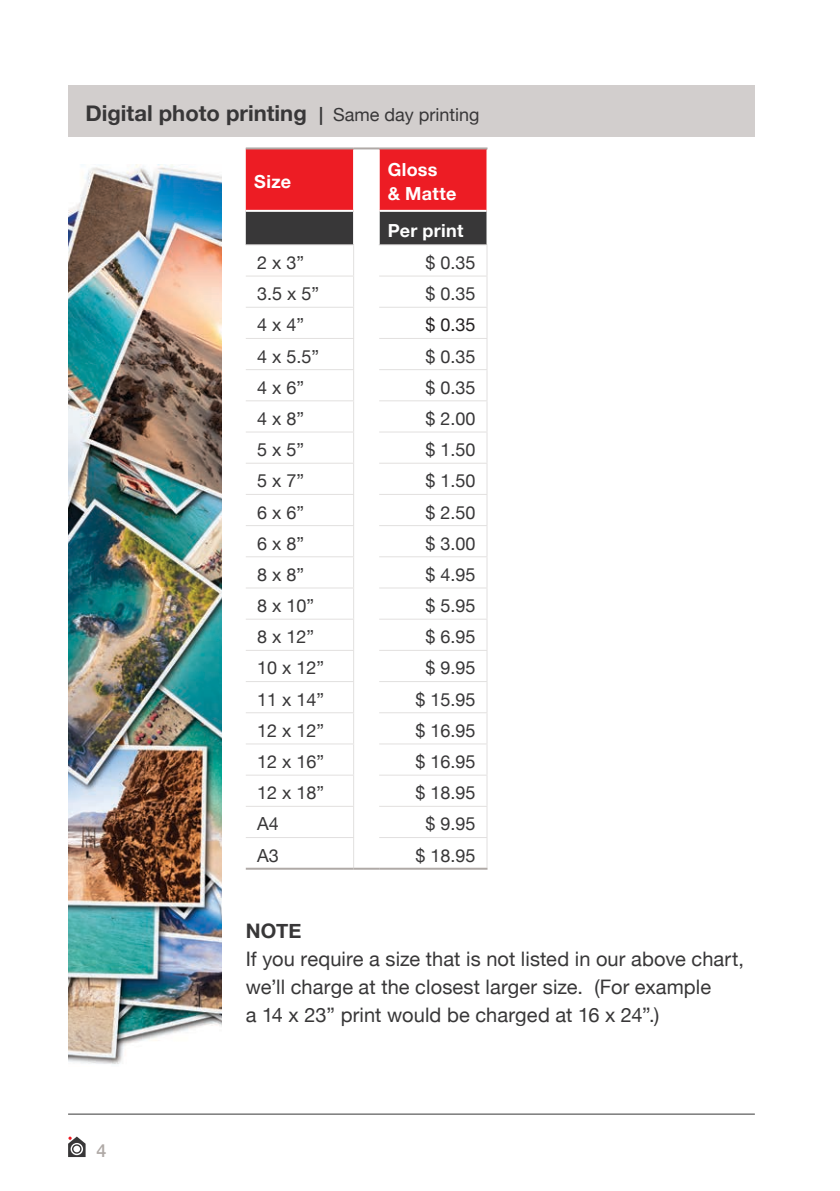
<style>
.page{position:relative;width:840px;height:1191px;background:#fff}
.page>*{position:absolute;margin:0;border:0;box-sizing:border-box;transform-origin:0 0}
.t1{font:700 22px "Helvetica Neue";color:#383738}
.t2{font:20px/28px "Helvetica Neue";letter-spacing:.005em;color:#383738}
.t3{font:700 20px "Helvetica Neue";color:#383738}
.t4{font:18px "Helvetica Neue";color:#383738}
.t5{font:700 18px/24px "Helvetica Neue";letter-spacing:.02em;color:#fff}
.t6{font:18px "Helvetica Neue";color:#231f20}
.t7{font:500 18px "Helvetica Neue";color:#afa9a6}
.s1{font-size:18px}
.s2{font-weight:400;font-size:18px}
</style>
<div class="page">
<svg style="left:68px;top:1136px;width:17px;height:21px"></svg>
<hr style="left:68px;top:1113px;width:686px;height:1px;background:#383738">
<div style="left:68px;top:85px;width:686px;height:51px;background:#d2cecd"></div>
<svg style="left:246px;top:149px;width:240px;height:95px;background:#b63c41"></svg>
<hr style="left:246px;top:244px;width:108px;height:1px;background:#e2e0df">
<hr style="left:378px;top:244px;width:109px;height:1px;background:#e2e0df">
<hr style="left:353px;top:245px;width:1px;height:30px;background:#e2e0df">
<hr style="left:486px;top:245px;width:1px;height:30px;background:#e2e0df">
<hr style="left:246px;top:275px;width:108px;height:1px;background:#e2e0df">
<hr style="left:353px;top:276px;width:1px;height:31px;background:#e2e0df">
<hr style="left:379px;top:275px;width:108px;height:1px;background:#e2e0df">
<hr style="left:486px;top:276px;width:1px;height:31px;background:#e2e0df">
<hr style="left:246px;top:307px;width:108px;height:1px;background:#e2e0df">
<hr style="left:353px;top:308px;width:1px;height:30px;background:#e2e0df">
<hr style="left:379px;top:307px;width:108px;height:1px;background:#e2e0df">
<hr style="left:486px;top:308px;width:1px;height:30px;background:#e2e0df">
<hr style="left:246px;top:338px;width:108px;height:1px;background:#e2e0df">
<hr style="left:353px;top:339px;width:1px;height:30px;background:#e2e0df">
<hr style="left:379px;top:338px;width:108px;height:1px;background:#e2e0df">
<hr style="left:486px;top:339px;width:1px;height:30px;background:#e2e0df">
<hr style="left:246px;top:369px;width:108px;height:1px;background:#e2e0df">
<hr style="left:353px;top:370px;width:1px;height:30px;background:#e2e0df">
<hr style="left:379px;top:369px;width:108px;height:1px;background:#e2e0df">
<hr style="left:486px;top:370px;width:1px;height:30px;background:#e2e0df">
<hr style="left:246px;top:400px;width:108px;height:1px;background:#e2e0df">
<hr style="left:353px;top:401px;width:1px;height:30px;background:#e2e0df">
<hr style="left:379px;top:400px;width:108px;height:1px;background:#e2e0df">
<hr style="left:486px;top:401px;width:1px;height:30px;background:#e2e0df">
<hr style="left:246px;top:431px;width:108px;height:1px;background:#e2e0df">
<hr style="left:353px;top:432px;width:1px;height:31px;background:#e2e0df">
<hr style="left:379px;top:431px;width:108px;height:1px;background:#e2e0df">
<hr style="left:486px;top:432px;width:1px;height:31px;background:#e2e0df">
<hr style="left:246px;top:463px;width:108px;height:1px;background:#e2e0df">
<hr style="left:353px;top:464px;width:1px;height:30px;background:#e2e0df">
<hr style="left:379px;top:463px;width:108px;height:1px;background:#e2e0df">
<hr style="left:486px;top:464px;width:1px;height:30px;background:#e2e0df">
<hr style="left:246px;top:494px;width:108px;height:1px;background:#e2e0df">
<hr style="left:353px;top:495px;width:1px;height:30px;background:#e2e0df">
<hr style="left:379px;top:494px;width:108px;height:1px;background:#e2e0df">
<hr style="left:486px;top:495px;width:1px;height:30px;background:#e2e0df">
<hr style="left:246px;top:525px;width:108px;height:1px;background:#e2e0df">
<hr style="left:353px;top:526px;width:1px;height:30px;background:#e2e0df">
<hr style="left:379px;top:525px;width:108px;height:1px;background:#e2e0df">
<hr style="left:486px;top:526px;width:1px;height:30px;background:#e2e0df">
<hr style="left:246px;top:556px;width:108px;height:1px;background:#e2e0df">
<hr style="left:353px;top:557px;width:1px;height:30px;background:#e2e0df">
<hr style="left:379px;top:556px;width:108px;height:1px;background:#e2e0df">
<hr style="left:486px;top:557px;width:1px;height:30px;background:#e2e0df">
<hr style="left:246px;top:587px;width:108px;height:1px;background:#e2e0df">
<hr style="left:353px;top:588px;width:1px;height:30px;background:#e2e0df">
<hr style="left:379px;top:587px;width:108px;height:1px;background:#e2e0df">
<hr style="left:486px;top:588px;width:1px;height:30px;background:#e2e0df">
<hr style="left:246px;top:618px;width:108px;height:1px;background:#e2e0df">
<hr style="left:353px;top:619px;width:1px;height:31px;background:#e2e0df">
<hr style="left:379px;top:618px;width:108px;height:1px;background:#e2e0df">
<hr style="left:486px;top:619px;width:1px;height:31px;background:#e2e0df">
<hr style="left:246px;top:650px;width:108px;height:1px;background:#e2e0df">
<hr style="left:353px;top:651px;width:1px;height:30px;background:#e2e0df">
<hr style="left:379px;top:650px;width:108px;height:1px;background:#e2e0df">
<hr style="left:486px;top:651px;width:1px;height:30px;background:#e2e0df">
<hr style="left:246px;top:681px;width:108px;height:1px;background:#e2e0df">
<hr style="left:353px;top:682px;width:1px;height:30px;background:#e2e0df">
<hr style="left:379px;top:681px;width:108px;height:1px;background:#e2e0df">
<hr style="left:486px;top:682px;width:1px;height:30px;background:#e2e0df">
<hr style="left:246px;top:712px;width:108px;height:1px;background:#e2e0df">
<hr style="left:353px;top:713px;width:1px;height:30px;background:#e2e0df">
<hr style="left:379px;top:712px;width:108px;height:1px;background:#e2e0df">
<hr style="left:486px;top:713px;width:1px;height:30px;background:#e2e0df">
<hr style="left:246px;top:743px;width:108px;height:1px;background:#e2e0df">
<hr style="left:353px;top:744px;width:1px;height:30px;background:#e2e0df">
<hr style="left:379px;top:743px;width:108px;height:1px;background:#e2e0df">
<hr style="left:486px;top:744px;width:1px;height:30px;background:#e2e0df">
<hr style="left:246px;top:774px;width:108px;height:1px;background:#e2e0df">
<hr style="left:353px;top:775px;width:1px;height:31px;background:#e2e0df">
<hr style="left:379px;top:774px;width:108px;height:1px;background:#e2e0df">
<hr style="left:486px;top:775px;width:1px;height:31px;background:#e2e0df">
<hr style="left:246px;top:806px;width:108px;height:1px;background:#e2e0df">
<hr style="left:353px;top:807px;width:1px;height:30px;background:#e2e0df">
<hr style="left:379px;top:806px;width:108px;height:1px;background:#e2e0df">
<hr style="left:486px;top:807px;width:1px;height:30px;background:#e2e0df">
<hr style="left:246px;top:837px;width:108px;height:1px;background:#e2e0df">
<svg style="left:353px;top:838px;width:1px;height:29px"></svg>
<hr style="left:379px;top:837px;width:108px;height:1px;background:#e2e0df">
<svg style="left:486px;top:838px;width:1px;height:29px"></svg>
<hr style="left:353px;top:149px;width:1px;height:61px;background:#fff">
<hr style="left:378px;top:149px;width:1px;height:61px;background:#fff">
<hr style="left:246px;top:210px;width:107px;height:2px;background:#fff">
<hr style="left:353px;top:210px;width:26px;height:2px;background:#fff">
<hr style="left:379px;top:210px;width:107px;height:2px;background:#fff">
<hr style="left:353px;top:212px;width:1px;height:32px;background:#fff">
<hr style="left:378px;top:212px;width:1px;height:32px;background:#fff">
<hr style="left:246px;top:867px;width:107px;height:2px;background:#afa9a6">
<hr style="left:379px;top:867px;width:108px;height:2px;background:#afa9a6">
<hr style="left:353px;top:867px;width:26px;height:2px;background:#afa9a6">
<hr style="left:246px;top:147px;width:107px;height:2px;background:#afa9a6">
<hr style="left:353px;top:147px;width:26px;height:2px;background:#afa9a6">
<hr style="left:379px;top:147px;width:108px;height:2px;background:#afa9a6">
<img style="left:68px;top:164px;width:154px;height:900px">
<p class="t1" style="left:85px;top:96px;width:395px">Digital photo printing <span class="s1">|</span> <span class="s2">Same day printing</span></p>
<p class="t5" style="left:254px;top:170px;width:38px">Size</p>
<p class="t5" style="left:387px;top:158px;width:70px">Gloss<br>&amp; Matte</p>
<p class="t5" style="left:387px;top:219px;width:77px">Per print</p>
<p class="t4" style="left:257px;top:250px;width:49px">2 x 3”</p>
<p class="t4" style="left:425px;top:250px;width:52px">$ 0.35</p>
<p class="t4" style="left:257px;top:281px;width:64px">3.5 x 5”</p>
<p class="t4" style="left:425px;top:281px;width:52px">$ 0.35</p>
<p class="t4" style="left:257px;top:312px;width:49px">4 x 4”</p>
<p class="t6" style="left:425px;top:312px;width:52px">$ 0.35</p>
<p class="t4" style="left:257px;top:343px;width:64px">4 x 5.5”</p>
<p class="t4" style="left:425px;top:343px;width:52px">$ 0.35</p>
<p class="t4" style="left:257px;top:374px;width:49px">4 x 6”</p>
<p class="t4" style="left:425px;top:374px;width:52px">$ 0.35</p>
<p class="t4" style="left:257px;top:405px;width:49px">4 x 8”</p>
<p class="t4" style="left:425px;top:405px;width:52px">$ 2.00</p>
<p class="t4" style="left:257px;top:437px;width:49px">5 x 5”</p>
<p class="t4" style="left:425px;top:437px;width:52px">$ 1.50</p>
<p class="t4" style="left:257px;top:468px;width:49px">5 x 7”</p>
<p class="t4" style="left:425px;top:468px;width:52px">$ 1.50</p>
<p class="t4" style="left:257px;top:499px;width:49px">6 x 6”</p>
<p class="t4" style="left:425px;top:499px;width:52px">$ 2.50</p>
<p class="t4" style="left:257px;top:530px;width:49px">6 x 8”</p>
<p class="t4" style="left:425px;top:530px;width:52px">$ 3.00</p>
<p class="t4" style="left:257px;top:561px;width:49px">8 x 8”</p>
<p class="t4" style="left:425px;top:561px;width:52px">$ 4.95</p>
<p class="t4" style="left:257px;top:592px;width:59px">8 x 10”</p>
<p class="t4" style="left:425px;top:592px;width:52px">$ 5.95</p>
<p class="t4" style="left:257px;top:624px;width:59px">8 x 12”</p>
<p class="t4" style="left:425px;top:624px;width:52px">$ 6.95</p>
<p class="t4" style="left:257px;top:655px;width:69px">10 x 12”</p>
<p class="t4" style="left:425px;top:655px;width:52px">$ 9.95</p>
<p class="t4" style="left:257px;top:686px;width:69px">11 x 14”</p>
<p class="t4" style="left:415px;top:686px;width:62px">$ 15.95</p>
<p class="t4" style="left:257px;top:717px;width:69px">12 x 12”</p>
<p class="t4" style="left:415px;top:717px;width:62px">$ 16.95</p>
<p class="t4" style="left:257px;top:748px;width:69px">12 x 16”</p>
<p class="t4" style="left:415px;top:748px;width:62px">$ 16.95</p>
<p class="t4" style="left:257px;top:780px;width:69px">12 x 18”</p>
<p class="t4" style="left:415px;top:780px;width:62px">$ 18.95</p>
<p class="t4" style="left:257px;top:811px;width:23px">A4</p>
<p class="t4" style="left:425px;top:811px;width:52px">$ 9.95</p>
<p class="t4" style="left:257px;top:842px;width:23px">A3</p>
<p class="t4" style="left:415px;top:842px;width:62px">$ 18.95</p>
<p class="t7" style="left:96px;top:1136px;width:12px">4</p>
<p class="t3" style="left:246px;top:915px;width:57px">NOTE</p>
<p class="t2" style="left:246px;top:946px;width:499px">If you require a size that is not listed in our above chart, we’ll charge at the closest larger size. (For example<br>a 14 x 23” print would be charged at 16 x 24”.)</p>
</div>
